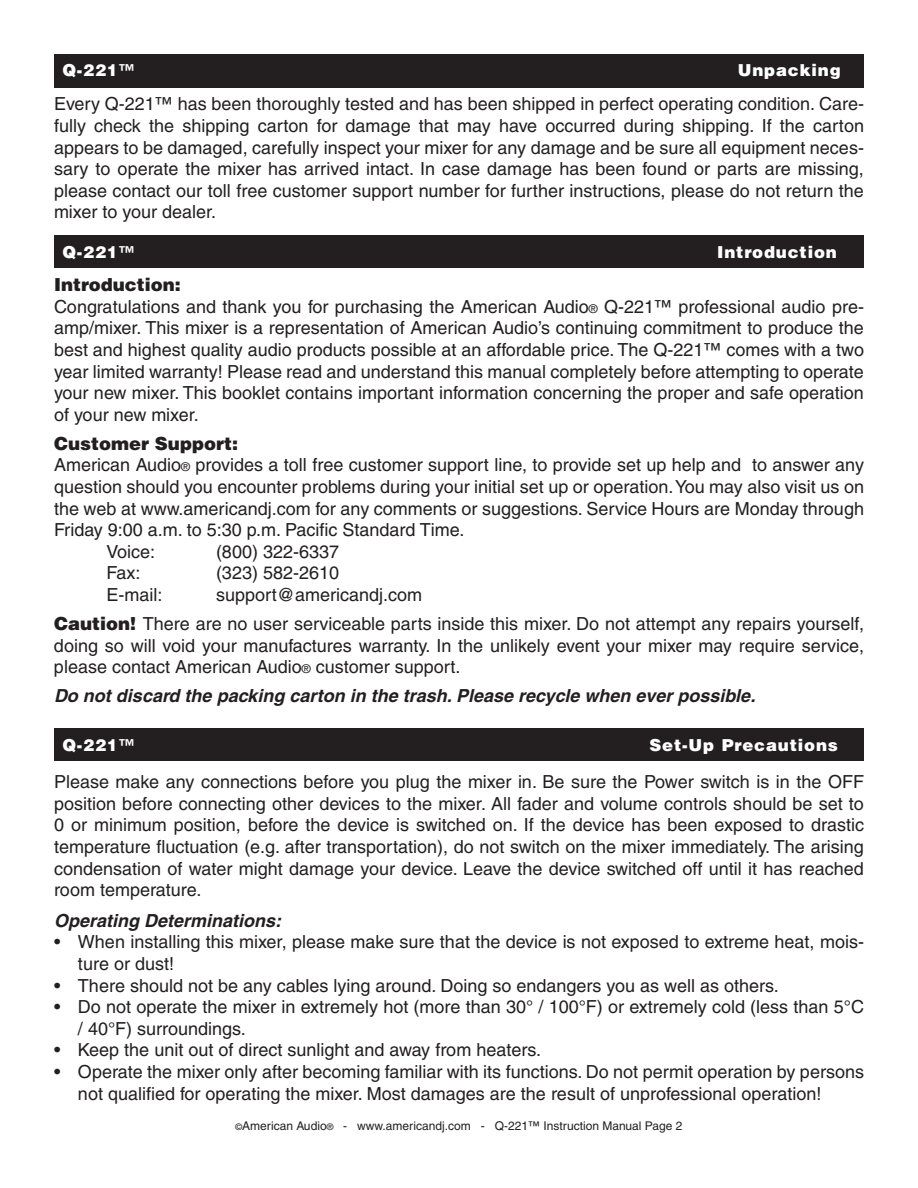
<style>
.page{position:relative;width:918px;height:1188px;background:#fff}
.page>*{position:absolute;margin:0;border:0;box-sizing:border-box;transform-origin:0 0}
.t1{font:18px/21.6px "Helvetica";color:#231f20}
.t2{font:italic 700 18px "Helvetica";color:#231f20}
.t3{font:900 18px "Helvetica";color:#231f20}
.t4{font:900 16.5px "Helvetica";letter-spacing:.05em;color:#fff}
.t5{font:12px "Helvetica";color:#231f20}
.s1{font-weight:900}
.s2{font-size:12px}
.s3{font-size:9px}
</style>
<div class="page">
<div style="left:54px;top:236px;width:810px;height:31px;background:#231f20"></div>
<div style="left:54px;top:54px;width:810px;height:34px;background:#231f20"></div>
<div style="left:54px;top:728px;width:810px;height:32px;background:#231f20"></div>
<p class="t4" style="left:62px;top:65px;width:74px">Q-221™</p>
<p class="t4" style="left:738px;top:65px;width:104px">Unpacking</p>
<p class="t1" style="left:54px;top:95px;width:812px;text-align:justify">Every Q-221™ has been thoroughly tested and has been shipped in perfect operating condition. Care&shy;fully check the shipping carton for damage that may have occurred during shipping. If the carton appears to be damaged, carefully inspect your mixer for any damage and be sure all equipment neces&shy;sary to operate the mixer has arrived intact. In case damage has been found or parts are missing, please contact our toll free customer support number for further instructions, please do not return the mixer to your dealer.</p>
<p class="t4" style="left:62px;top:246px;width:74px">Q-221™</p>
<p class="t4" style="left:717px;top:246px;width:121px">Introduction</p>
<p class="t1" style="left:54px;top:276px;width:812px"><span class="s1">Introduction:<br></span>Congratulations and thank you for purchasing the American Audio<span class="s2">®</span> Q-221™ professional audio pre&shy;amp/mixer. This mixer is a representation of American Audio’s continuing commitment to produce the best and highest quality audio products possible at an affordable price. The Q-221™ comes with a two year limited warranty! Please read and understand this manual completely before attempting to operate your new mixer. This booklet contains important information concerning the proper and safe operation of your new mixer.</p>
<p class="t3" style="left:54px;top:437px;width:186px">Customer Support:</p>
<p class="t1" style="left:54px;top:456px;width:812px">American Audio<span class="s2">®</span> provides a toll free customer support line, to provide set up help and to answer any</p>
<p class="t1" style="left:54px;top:478px;width:812px">question should you encounter problems during your initial set up or operation. You may also visit us on</p>
<p class="t1" style="left:54px;top:499px;width:812px">the web at www.americandj.com for any comments or suggestions. Service Hours are Monday through</p>
<p class="t1" style="left:54px;top:521px;width:412px">Friday 9:00 a.m. to 5:30 p.m. Pacific Standard Time.</p>
<p class="t1" style="left:107px;top:542px;width:50px">Voice:</p>
<p class="t1" style="left:216px;top:542px;width:125px">(800) 322-6337</p>
<p class="t1" style="left:107px;top:564px;width:36px">Fax:</p>
<p class="t1" style="left:216px;top:564px;width:125px">(323) 582-2610</p>
<p class="t1" style="left:107px;top:586px;width:57px">E-mail:</p>
<p class="t1" style="left:54px;top:582px;width:812px;line-height:29.1px;text-indent:162px">support@americandj.com<br><span class="s1">Caution!</span> There are no user serviceable parts inside this mixer. Do not attempt any repairs yourself,</p>
<p class="t1" style="left:54px;top:636px;width:812px">doing so will void your manufactures warranty. In the unlikely event your mixer may require service, please contact American Audio<span class="s2">®</span> customer support.</p>
<p class="t2" style="left:54px;top:690px;width:703px">Do not discard the packing carton in the trash. Please recycle when ever possible.</p>
<p class="t4" style="left:62px;top:739px;width:74px">Q-221™</p>
<p class="t4" style="left:649px;top:739px;width:190px">Set-Up Precautions</p>
<p class="t1" style="left:54px;top:773px;width:812px;text-align:justify">Please make any connections before you plug the mixer in. Be sure the Power switch is in the OFF position before connecting other devices to the mixer. All fader and volume controls should be set to 0 or minimum position, before the device is switched on. If the device has been exposed to drastic temperature fluctuation (e.g. after transportation), do not switch on the mixer immediately. The arising condensation of water might damage your device. Leave the device switched off until it has reached room temperature.</p>
<p class="t2" style="left:54px;top:914px;width:229px">Operating Determinations:</p>
<p class="t1" style="left:78px;top:933px;width:788px;text-indent:-24px">• When installing this mixer, please make sure that the device is not exposed to extreme heat, mois&shy;ture or dust!</p>
<p class="t1" style="left:54px;top:976px;width:726px">• There should not be any cables lying around. Doing so endangers you as well as others.</p>
<p class="t1" style="left:78px;top:998px;width:788px;text-indent:-24px">• Do not operate the mixer in extremely hot (more than 30° / 100°F) or extremely cold (less than 5°C / 40°F) surroundings.</p>
<p class="t1" style="left:54px;top:1041px;width:489px">• Keep the unit out of direct sunlight and away from heaters.</p>
<p class="t1" style="left:78px;top:1063px;width:788px;text-indent:-24px">• Operate the mixer only after becoming familiar with its functions. Do not permit operation by persons not qualified for operating the mixer. Most damages are the result of unprofessional operation!</p>
<p class="t5" style="left:236px;top:1121px;width:448px"><span class="s3">©</span>American Audio<span class="s3">®</span> - www.americandj.com - Q-221™ Instruction Manual Page 2</p>
</div>
